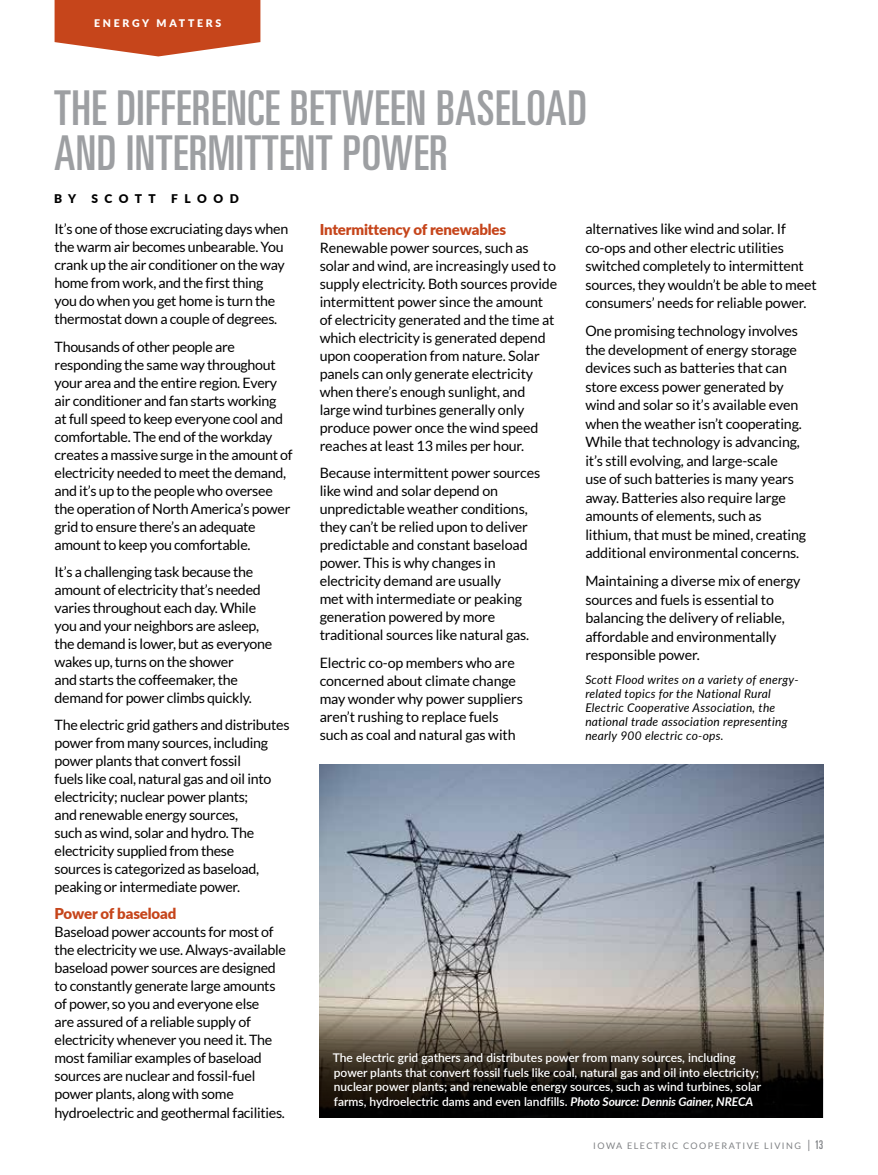
<style>
.page{position:relative;width:878px;height:1175px;background:#fff}
.page>*{position:absolute;margin:0;border:0;box-sizing:border-box;transform-origin:0 0}
.t1{font:ultra-condensed 48px/45px "Univers";letter-spacing:.01em;color:#9d9fa2}
.t2{font:900 15px "Lato";letter-spacing:-.01em;color:#c6451b}
.t3{font:14.25px/18px "Lato";letter-spacing:-.02em;color:#000}
.t4{font:600 12px/14.4px "Lato";color:#fff}
.t5{font:italic 12px/14px "Lato";letter-spacing:.02em;color:#000}
.t6{font:900 12px "Lato";letter-spacing:.54em;color:#000}
.t7{font:900 10.5px "Lato";letter-spacing:.26em;color:#fff}
.t8{font:9px "Lato";letter-spacing:.16em;color:#808285}
.s1{font-weight:700;font-style:italic}
.s2{font-size:12px}
.s3{font-family:"Univers";font-stretch:ultra-condensed;font-size:12px}
</style>
<div class="page">
<img style="left:320px;top:764px;width:503px;height:353px">
<svg style="left:55px;top:0;width:205px;height:56px"></svg>
<p class="t7" style="left:94px;top:15px;width:129px">ENERGY MATTERS</p>
<h1 class="t1" style="left:54px;top:85px;width:534px">THE DIFFERENCE BETWEEN BASELOAD<br>AND INTERMITTENT POWER</h1>
<p class="t6" style="left:54px;top:189px;width:24px">B Y</p>
<p class="t6" style="left:91px;top:189px;width:66px">SCOTT</p>
<p class="t6" style="left:171px;top:189px;width:69px">FLOOD</p>
<p class="t2" style="left:320px;top:218px;width:188px">Intermittency of renewables</p>
<p class="t3" style="left:320px;top:239px;width:239px">Renewable power sources, such as solar and wind, are increasingly used to supply electricity. Both sources provide intermittent power since the amount of electricity generated and the time at which electricity is generated depend upon cooperation from nature. Solar panels can only generate electricity when there’s enough sunlight, and large wind turbines generally only produce power once the wind speed reaches at least 13 miles per hour.</p>
<p class="t3" style="left:320px;top:464px;width:222px">Because intermittent power sources like wind and solar depend on unpredictable weather conditions, they can’t be relied upon to deliver predictable and constant baseload power. This is why changes in electricity demand are usually<br>met with intermediate or peaking generation powered by more traditional sources like natural gas.</p>
<p class="t3" style="left:320px;top:653px;width:205px">Electric co-op members who are concerned about climate change may wonder why power suppliers aren’t rushing to replace fuels such as coal and natural gas with</p>
<p class="t3" style="left:55px;top:220px;width:235px">It’s one of those excruciating days when the warm air becomes unbearable. You crank up the air conditioner on the way home from work, and the first thing you do when you get home is turn the thermostat down a couple of degrees.</p>
<p class="t3" style="left:55px;top:337px;width:239px">Thousands of other people are responding the same way throughout your area and the entire region. Every air conditioner and fan starts working<br>at full speed to keep everyone cool and comfortable. The end of the workday creates a massive surge in the amount of electricity needed to meet the demand, and it’s up to the people who oversee the operation of North America’s power grid to ensure there’s an adequate amount to keep you comfortable.</p>
<p class="t3" style="left:55px;top:562px;width:219px">It’s a challenging task because the amount of electricity that’s needed varies throughout each day. While you and your neighbors are asleep, the demand is lower, but as everyone wakes up, turns on the shower<br>and starts the coffeemaker, the demand for power climbs quickly.</p>
<p class="t3" style="left:55px;top:716px;width:236px">The electric grid gathers and distributes power from many sources, including power plants that convert fossil<br>fuels like coal, natural gas and oil into electricity; nuclear power plants;<br>and renewable energy sources,<br>such as wind, solar and hydro. The electricity supplied from these<br>sources is categorized as baseload, peaking or intermediate power.</p>
<p class="t2" style="left:55px;top:902px;width:123px">Power of baseload</p>
<p class="t3" style="left:55px;top:923px;width:233px">Baseload power accounts for most of the electricity we use. Always-available baseload power sources are designed to constantly generate large amounts of power, so you and everyone else<br>are assured of a reliable supply of electricity whenever you need it. The most familiar examples of baseload sources are nuclear and fossil-fuel power plants, along with some hydroelectric and geothermal facilities.</p>
<p class="t3" style="left:585px;top:220px;width:233px;line-height:18.5px">alternatives like wind and solar. If co-ops and other electric utilities switched completely to intermittent sources, they wouldn’t be able to meet consumers’ needs for reliable power.</p>
<p class="t3" style="left:585px;top:322px;width:222px;line-height:18.5px">One promising technology involves the development of energy storage devices such as batteries that can store excess power generated by wind and solar so it’s available even when the weather isn’t cooperating.<br>While that technology is advancing, it’s still evolving, and large-scale<br>use of such batteries is many years away. Batteries also require large amounts of elements, such as lithium, that must be mined, creating additional environmental concerns.</p>
<p class="t3" style="left:585px;top:571px;width:217px;line-height:18.5px">Maintaining a diverse mix of energy sources and fuels is essential to balancing the delivery of reliable, affordable and environmentally responsible power.</p>
<p class="t5" style="left:585px;top:671px;width:215px">Scott Flood writes on a variety of energy&shy;related topics for the National Rural Electric Cooperative Association, the national trade association representing nearly 900 electric co-ops.</p>
<p class="t4" style="left:333px;top:1050px;width:430px">The electric grid gathers and distributes power from many sources, including power plants that convert fossil fuels like coal, natural gas and oil into electricity; nuclear power plants; and renewable energy sources, such as wind turbines, solar farms, hydroelectric dams and even landfills. <span class="s1">Photo Source: Dennis Gainer, NRECA</span></p>
<p class="t8" style="left:593px;top:1141px;width:232px">IOWA ELECTRIC COOPERATIVE LIVING <span class="s2">|</span> <span class="s3">13</span></p>
</div>
